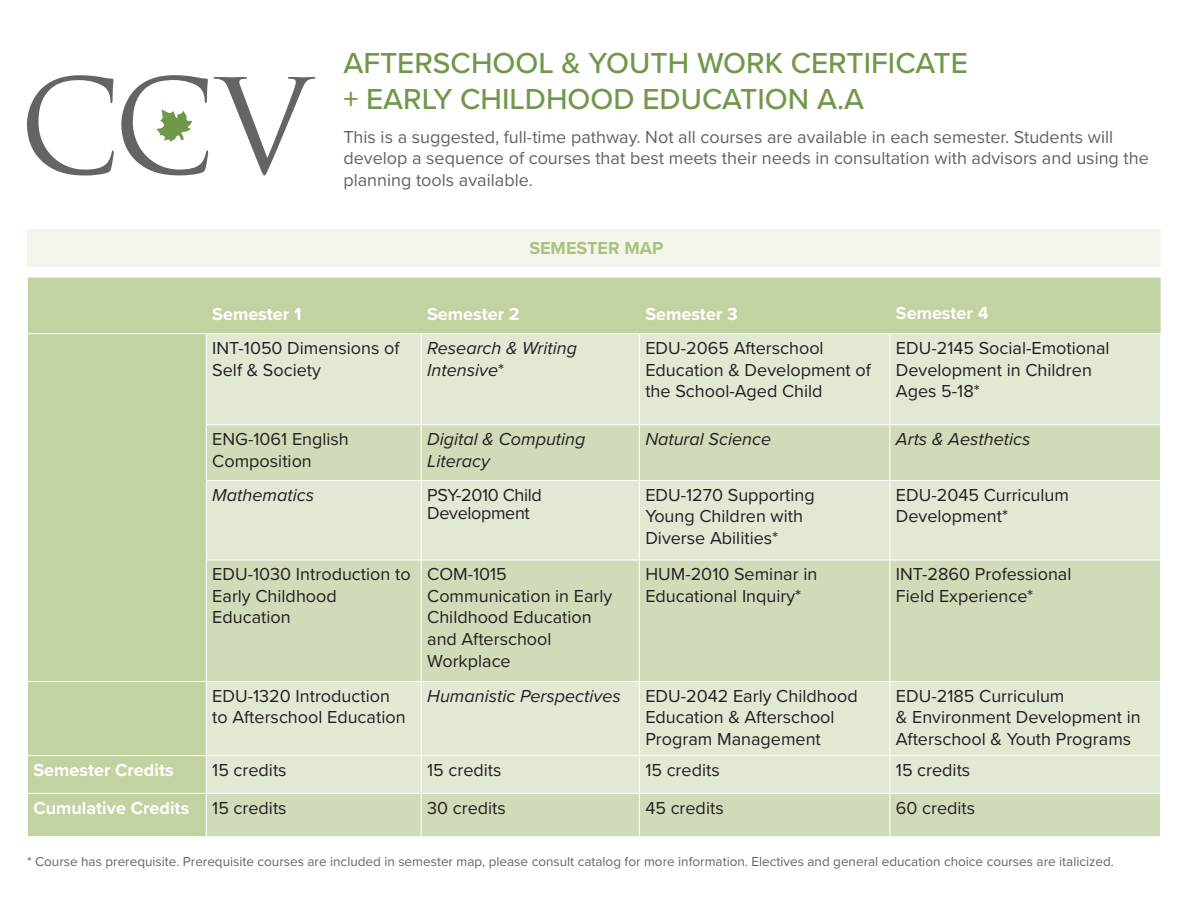
<style>
.page{position:relative;width:1188px;height:918px;background:#fff}
.page>*{position:absolute;margin:0;border:0;box-sizing:border-box;transform-origin:0 0}
.t1{font:500 30px/36px "Proxima Nova";color:#70984a}
.Table_content{font:18px/21.6px "Proxima Nova";color:#231f20}
.paragraph{font:18px/21.6px "Proxima Nova";color:#636366}
.Table_content-2{font:italic 18px/21.6px "Proxima Nova";color:#231f20}
.Column_header_p1{font:700 18px "Proxima Nova";color:#fff}
.Table_content-3{font:18px/18px "Proxima Nova";letter-spacing:-.02em;color:#231f20}
.Semester_Map{font:700 18px "Proxima Nova";color:#aac27d}
.Prerequisite{font:13.5px "Proxima Nova";color:#636466}
.s1{font-style:normal}
</style>
<div class="page">
<svg style="left:27px;top:75px;width:87px;height:100px"></svg>
<svg style="left:121px;top:75px;width:194px;height:100px"></svg>
<div style="left:28px;top:278px;width:1133px;height:558px;background:#c2d2a0"></div>
<div style="left:207px;top:334px;width:953px;height:90px;background:#e2e9d3"></div>
<svg style="left:207px;top:425px;width:953px;height:411px;fill:#d0dcb9"></svg>
<hr style="left:206px;top:334px;width:1px;height:90px;background:#fff">
<hr style="left:421px;top:334px;width:1px;height:90px;background:#fff">
<hr style="left:639px;top:334px;width:1px;height:90px;background:#fff">
<hr style="left:890px;top:334px;width:1px;height:90px;background:#fff">
<hr style="left:1160px;top:334px;width:1px;height:90px;background:#fff">
<hr style="left:206px;top:424px;width:215px;height:1px;background:#fff">
<hr style="left:206px;top:425px;width:1px;height:55px;background:#fff">
<hr style="left:421px;top:424px;width:218px;height:1px;background:#fff">
<hr style="left:421px;top:425px;width:1px;height:55px;background:#fff">
<hr style="left:639px;top:424px;width:251px;height:1px;background:#fff">
<hr style="left:639px;top:425px;width:1px;height:55px;background:#fff">
<hr style="left:890px;top:424px;width:271px;height:1px;background:#fff">
<hr style="left:890px;top:425px;width:1px;height:55px;background:#fff">
<hr style="left:1160px;top:425px;width:1px;height:55px;background:#fff">
<hr style="left:206px;top:480px;width:215px;height:1px;background:#fff">
<hr style="left:206px;top:481px;width:1px;height:79px;background:#fff">
<hr style="left:421px;top:480px;width:218px;height:1px;background:#fff">
<hr style="left:421px;top:481px;width:1px;height:79px;background:#fff">
<hr style="left:639px;top:480px;width:251px;height:1px;background:#fff">
<hr style="left:639px;top:481px;width:1px;height:79px;background:#fff">
<hr style="left:890px;top:480px;width:271px;height:1px;background:#fff">
<hr style="left:890px;top:481px;width:1px;height:79px;background:#fff">
<hr style="left:1160px;top:481px;width:1px;height:79px;background:#fff">
<hr style="left:206px;top:560px;width:215px;height:1px;background:#fff">
<hr style="left:206px;top:560px;width:1px;height:121px;background:#fff">
<hr style="left:421px;top:560px;width:218px;height:1px;background:#fff">
<hr style="left:421px;top:560px;width:1px;height:121px;background:#fff">
<hr style="left:639px;top:560px;width:251px;height:1px;background:#fff">
<hr style="left:639px;top:560px;width:1px;height:121px;background:#fff">
<hr style="left:890px;top:560px;width:271px;height:1px;background:#fff">
<hr style="left:890px;top:560px;width:1px;height:121px;background:#fff">
<hr style="left:1160px;top:560px;width:1px;height:121px;background:#fff">
<hr style="left:27px;top:681px;width:179px;height:1px;background:#fff">
<hr style="left:206px;top:681px;width:215px;height:1px;background:#fff">
<hr style="left:206px;top:682px;width:1px;height:73px;background:#fff">
<hr style="left:421px;top:681px;width:218px;height:1px;background:#fff">
<hr style="left:421px;top:682px;width:1px;height:73px;background:#fff">
<hr style="left:639px;top:681px;width:251px;height:1px;background:#fff">
<hr style="left:639px;top:682px;width:1px;height:73px;background:#fff">
<hr style="left:890px;top:681px;width:271px;height:1px;background:#fff">
<hr style="left:890px;top:682px;width:1px;height:73px;background:#fff">
<hr style="left:1160px;top:682px;width:1px;height:73px;background:#fff">
<hr style="left:27px;top:755px;width:179px;height:1px;background:#fff">
<hr style="left:206px;top:755px;width:215px;height:1px;background:#fff">
<hr style="left:206px;top:756px;width:1px;height:37px;background:#fff">
<hr style="left:421px;top:755px;width:218px;height:1px;background:#fff">
<hr style="left:421px;top:756px;width:1px;height:37px;background:#fff">
<hr style="left:639px;top:755px;width:251px;height:1px;background:#fff">
<hr style="left:639px;top:756px;width:1px;height:37px;background:#fff">
<hr style="left:890px;top:755px;width:271px;height:1px;background:#fff">
<hr style="left:890px;top:756px;width:1px;height:37px;background:#fff">
<hr style="left:1160px;top:756px;width:1px;height:37px;background:#fff">
<hr style="left:27px;top:793px;width:179px;height:1px;background:#fff">
<hr style="left:206px;top:793px;width:215px;height:1px;background:#fff">
<hr style="left:206px;top:794px;width:1px;height:42px;background:#fff">
<hr style="left:421px;top:793px;width:218px;height:1px;background:#fff">
<hr style="left:421px;top:794px;width:1px;height:42px;background:#fff">
<hr style="left:639px;top:793px;width:251px;height:1px;background:#fff">
<hr style="left:639px;top:794px;width:1px;height:42px;background:#fff">
<hr style="left:890px;top:793px;width:271px;height:1px;background:#fff">
<hr style="left:890px;top:794px;width:1px;height:42px;background:#fff">
<hr style="left:1160px;top:794px;width:1px;height:42px;background:#fff">
<hr style="left:27px;top:333px;width:179px;height:1px;background:#fff">
<hr style="left:206px;top:333px;width:215px;height:1px;background:#fff">
<hr style="left:421px;top:333px;width:218px;height:1px;background:#fff">
<hr style="left:639px;top:333px;width:251px;height:1px;background:#fff">
<hr style="left:890px;top:333px;width:271px;height:1px;background:#fff">
<div style="left:27px;top:229px;width:1134px;height:38px;background:#f4f6ed"></div>
<p class="t1" style="left:343px;top:44px;width:626px">AFTERSCHOOL &amp; YOUTH WORK CERTIFICATE + EARLY CHILDHOOD EDUCATION A.A</p>
<p class="paragraph" style="left:343px;top:125px;width:807px">This is a suggested, full-time pathway. Not all courses are available in each semester. Students will develop a sequence of courses that best meets their needs in consultation with advisors and using the planning tools available.</p>
<p class="Semester_Map" style="left:529px;top:234px;width:135px">SEMESTER MAP</p>
<p class="Column_header_p1" style="left:212px;top:300px;width:91px">Semester 1</p>
<p class="Column_header_p1" style="left:427px;top:300px;width:94px">Semester 2</p>
<p class="Column_header_p1" style="left:645px;top:300px;width:94px">Semester 3</p>
<p class="Column_header_p1" style="left:896px;top:300px;width:94px">Semester 4</p>
<p class="Table_content" style="left:212px;top:336px;width:189px">INT-1050 Dimensions of<br>Self &amp; Society</p>
<p class="Table_content-2" style="left:427px;top:336px;width:152px">Research &amp; Writing<br>Intensive<span class="s1">*</span></p>
<p class="Table_content" style="left:645px;top:336px;width:180px">EDU-2065 Afterschool</p>
<p class="Table_content" style="left:896px;top:336px;width:215px">EDU-2145 Social-Emotional</p>
<p class="Table_content" style="left:896px;top:358px;width:198px">Development in Children</p>
<p class="Table_content" style="left:896px;top:380px;width:86px">Ages 5-18*</p>
<p class="Table_content" style="left:645px;top:358px;width:227px">Education &amp; Development of the School-Aged Child</p>
<p class="Table_content" style="left:212px;top:427px;width:138px">ENG-1061 English</p>
<p class="Table_content" style="left:212px;top:449px;width:101px">Composition</p>
<p class="Table_content-2" style="left:427px;top:427px;width:160px">Digital &amp; Computing<br>Literacy</p>
<p class="Table_content-2" style="left:645px;top:427px;width:127px">Natural Science</p>
<p class="Table_content-2" style="left:896px;top:427px;width:136px">Arts &amp; Aesthetics</p>
<p class="Table_content-2" style="left:212px;top:483px;width:103px">Mathematics</p>
<p class="Table_content-3" style="left:427px;top:485px;width:116px">PSY-2010 Child<br>Development</p>
<p class="Table_content" style="left:645px;top:483px;width:171px">EDU-1270 Supporting</p>
<p class="Table_content" style="left:645px;top:505px;width:159px">Young Children with</p>
<p class="Table_content" style="left:645px;top:526px;width:135px">Diverse Abilities*</p>
<p class="Table_content" style="left:896px;top:483px;width:175px">EDU-2045 Curriculum</p>
<p class="Table_content" style="left:896px;top:505px;width:114px">Development*</p>
<p class="Table_content" style="left:212px;top:563px;width:200px">EDU-1030 Introduction to</p>
<p class="Table_content" style="left:212px;top:584px;width:126px">Early Childhood<br>Education</p>
<p class="Table_content" style="left:427px;top:563px;width:187px">COM-1015<br>Communication in Early<br>Childhood Education</p>
<p class="Table_content" style="left:427px;top:627px;width:126px">and Afterschool<br>Workplace</p>
<p class="Table_content" style="left:645px;top:563px;width:173px">HUM-2010 Seminar in</p>
<p class="Table_content" style="left:645px;top:584px;width:158px">Educational Inquiry*</p>
<p class="Table_content" style="left:896px;top:563px;width:177px">INT-2860 Professional</p>
<p class="Table_content" style="left:896px;top:584px;width:139px">Field Experience*</p>
<p class="Table_content" style="left:212px;top:684px;width:179px">EDU-1320 Introduction</p>
<p class="Table_content" style="left:212px;top:706px;width:195px">to Afterschool Education</p>
<p class="Table_content-2" style="left:427px;top:684px;width:195px">Humanistic Perspectives</p>
<p class="Table_content" style="left:645px;top:684px;width:214px">EDU-2042 Early Childhood</p>
<p class="Table_content" style="left:645px;top:706px;width:191px">Education &amp; Afterschool</p>
<p class="Table_content" style="left:645px;top:727px;width:177px">Program Management</p>
<p class="Table_content" style="left:896px;top:684px;width:170px">EDU-2185 Curriculum</p>
<p class="Table_content" style="left:896px;top:706px;width:246px">&amp; Environment Development in<br>Afterschool &amp; Youth Programs</p>
<p class="Column_header_p1" style="left:33px;top:757px;width:142px">Semester Credits</p>
<p class="Table_content" style="left:212px;top:758px;width:76px">15 credits</p>
<p class="Table_content" style="left:427px;top:758px;width:76px">15 credits</p>
<p class="Table_content" style="left:645px;top:758px;width:76px">15 credits</p>
<p class="Table_content" style="left:896px;top:758px;width:76px">15 credits</p>
<p class="Column_header_p1" style="left:33px;top:794px;width:157px">Cumulative Credits</p>
<p class="Table_content" style="left:212px;top:796px;width:76px">15 credits</p>
<p class="Table_content" style="left:427px;top:796px;width:80px">30 credits</p>
<p class="Table_content" style="left:645px;top:796px;width:80px">45 credits</p>
<p class="Table_content" style="left:896px;top:796px;width:81px">60 credits</p>
<p class="Prerequisite" style="left:27px;top:851px;width:1089px">* Course has prerequisite. Prerequisite courses are included in semester map, please consult catalog for more information. Electives and general education choice courses are italicized.</p>
</div>
